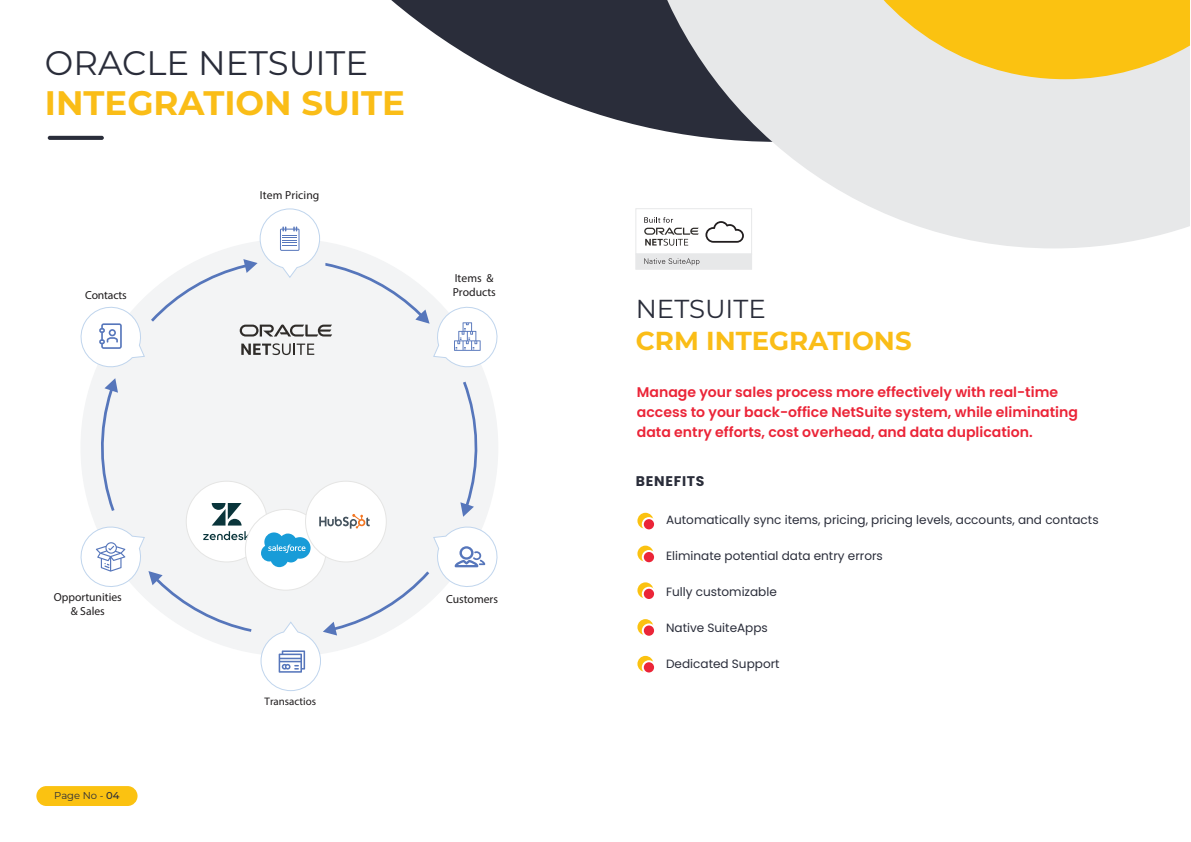
<style>
.page{position:relative;width:1191px;height:842px;background:#fff}
.page>*{position:absolute;margin:0;border:0;box-sizing:border-box;transform-origin:0 0}
.t1{font:700 34px "Montserrat";color:#fabd17}
.t2{font:34px "Montserrat";color:#2a2d3a}
.t3{font:700 26px "Montserrat";color:#fabd17}
.t4{font:26px "Montserrat";color:#2a2d3a}
.t5{font:600 14px/20px "Poppins";color:#eb2538}
.t6{font:700 14px "Poppins";letter-spacing:.05em;color:#2a2d3a}
.t7{font:12px "Poppins";color:#2a2d3a}
.t8{font:11.6px/14px "Myriad Pro";color:#1f1c1d;text-align:center}
.t9{font:10.9px "Myriad Pro";color:#1f1c1d}
.t10{font:10px "Montserrat";color:#2a2d3a}
.s1{font-weight:500}
</style>
<div class="page">
<svg style="left:48px;top:136px;width:56px;height:4px"></svg>
<svg style="left:391px;top:0;width:248px;height:126px;fill:#2a2d3a"></svg>
<svg style="left:639px;top:0;width:551px;height:248px;fill:#e7e8e9"></svg>
<svg style="left:832px;top:0;width:358px;height:79px"></svg>
<div style="left:36px;top:786px;width:101px;height:20px;background:#fbc211;border-radius:10px"></div>
<div style="left:635px;top:208px;width:117px;height:46px;background:#fff;border:1px solid #e7e8e9"></div>
<div style="left:635px;top:254px;width:117px;height:15px;background:#e7e8e9"></div>
<svg style="left:705px;top:221px;width:39px;height:22px"></svg>
<svg style="left:644px;top:258px;width:55px;height:7px"></svg>
<svg style="left:644px;top:217px;width:55px;height:29px"></svg>
<svg style="left:637px;top:513px;width:16px;height:16px"></svg>
<svg style="left:642px;top:517px;width:13px;height:13px"></svg>
<svg style="left:637px;top:546px;width:16px;height:16px"></svg>
<svg style="left:642px;top:550px;width:13px;height:13px"></svg>
<svg style="left:637px;top:582px;width:16px;height:16px"></svg>
<svg style="left:642px;top:587px;width:13px;height:12px"></svg>
<svg style="left:637px;top:619px;width:16px;height:16px"></svg>
<svg style="left:642px;top:623px;width:13px;height:13px"></svg>
<svg style="left:637px;top:656px;width:16px;height:16px"></svg>
<svg style="left:642px;top:660px;width:13px;height:13px"></svg>
<div style="left:80px;top:239px;width:418px;height:417px;background:#f3f4f5;border-radius:50%"></div>
<div style="left:186px;top:481px;width:81px;height:81px;background:#fff;border-radius:50%"></div>
<svg style="left:80px;top:378px;width:171px;height:254px"></svg>
<svg style="left:80px;top:208px;width:418px;height:160px"></svg>
<div style="left:245px;top:509px;width:81px;height:81px;background:#fff;border-radius:50%"></div>
<svg style="left:260px;top:382px;width:238px;height:309px"></svg>
<h1 class="t2" style="left:45px;top:40px;width:325px">ORACLE NETSUITE</h1>
<h1 class="t1" style="left:45px;top:78px;width:361px">INTEGRATION SUITE</h1>
<p class="t8" style="left:85px;top:288px;width:43px">Contacts</p>
<p class="t8" style="left:260px;top:188px;width:61px">Item Pricing</p>
<p class="t8" style="left:453px;top:271px;width:45px;text-align:left">Items &amp;<br>Products</p>
<p class="t8" style="left:54px;top:590px;width:69px">Opportunities &amp; Sales</p>
<p class="t8" style="left:446px;top:592px;width:53px">Customers</p>
<p class="t10" style="left:54px;top:788px;width:67px">Page No - <span class="s1">04</span></p>
<p class="t9" style="left:265px;top:694px;width:53px">Transactios</p>
<h2 class="t4" style="left:636px;top:291px;width:131px">NETSUITE</h2>
<h2 class="t3" style="left:636px;top:322px;width:277px">CRM INTEGRATIONS</h2>
<p class="t5" style="left:637px;top:383px;width:443px">Manage your sales process more effectively with real-time access to your back-office NetSuite system, while eliminating data entry efforts, cost overhead, and data duplication.</p>
<p class="t6" style="left:636px;top:473px;width:70px">BENEFITS</p>
<p class="t7" style="left:666px;top:513px;width:434px">Automatically sync items, pricing, pricing levels, accounts, and contacts</p>
<p class="t7" style="left:666px;top:549px;width:218px">Eliminate potential data entry errors</p>
<p class="t7" style="left:666px;top:585px;width:112px">Fully customizable</p>
<p class="t7" style="left:666px;top:621px;width:103px">Native SuiteApps</p>
<p class="t7" style="left:666px;top:657px;width:115px">Dedicated Support</p>
</div>
